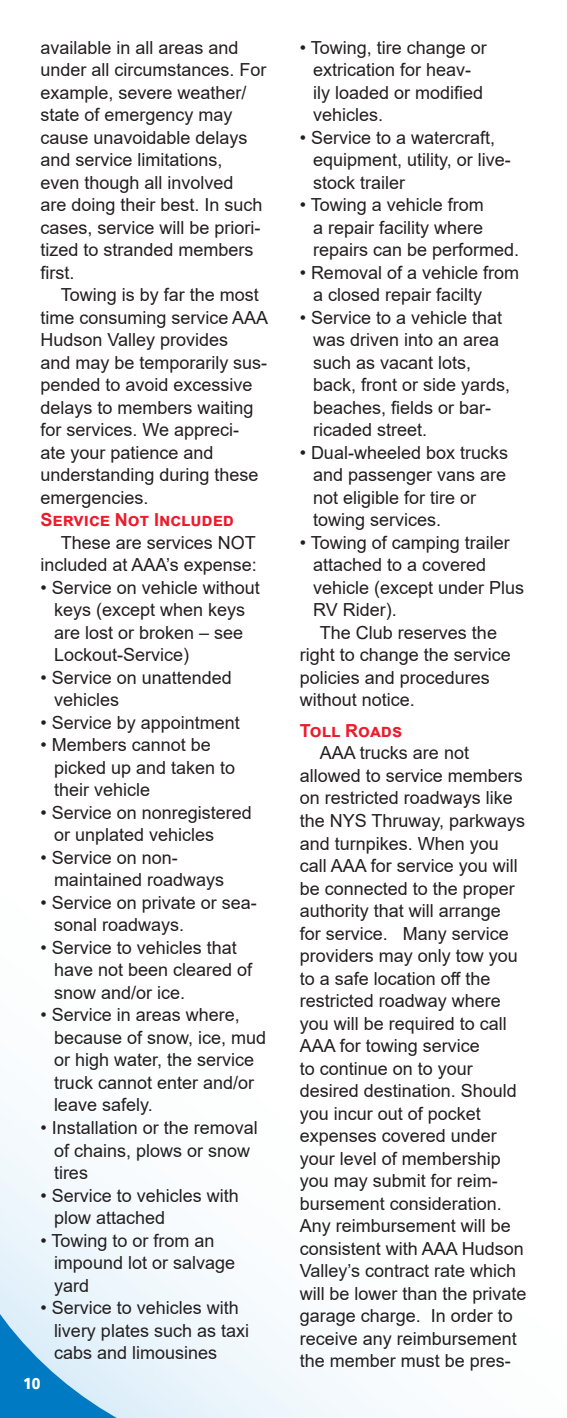
<style>
.page{position:relative;width:567px;height:1418px;background:#fff}
.page>*{position:absolute;margin:0;border:0;box-sizing:border-box;transform-origin:0 0}
.Body_Text{font:18px/22.5px "Arial";color:#231f20}
.Sub_Head_2{font:700 18px "Arial";color:#ee1b2c}
.t1{font:900 15.75px "Frutiger LT";color:#fff;scale:.9 1}
.s1{font-weight:700;color:#ee1b2c}
</style>
<div class="page">
<svg style="left:0;top:1241px;width:197px;height:177px;fill:#e6f2fa"></svg>
<p class="Body_Text" style="left:40px;top:36px;width:228px">available in all areas and under all circumstances. For example, severe weather/ state of emergency may cause unavoidable delays and service limitations,<br>even though all involved<br>are doing their best. In such cases, service will be priori&shy;tized to stranded members first.</p>
<p class="Body_Text" style="left:40px;top:283px;width:229px;text-indent:20px">Towing is by far the most time consuming service AAA<br>Hudson Valley provides<br>and may be temporarily sus&shy;pended to avoid excessive delays to members waiting for services. We appreci&shy;ate your patience and understanding during these emergencies.<br><span class="s1">Service Not Included</span></p>
<p class="Body_Text" style="left:40px;top:531px;width:218px;text-align:right">These are services NOT included at AAA’s expense:</p>
<p class="Body_Text" style="left:54px;top:576px;width:207px;text-indent:-14px">• Service on vehicle without keys (except when keys are lost or broken – see<br>Lockout-Service)</p>
<p class="Body_Text" style="left:54px;top:666px;width:179px;text-indent:-14px">• Service on unattended vehicles</p>
<p class="Body_Text" style="left:40px;top:711px;width:201px">• Service by appointment</p>
<p class="Body_Text" style="left:54px;top:733px;width:183px;text-indent:-14px">• Members cannot be picked up and taken to their vehicle</p>
<p class="Body_Text" style="left:54px;top:801px;width:199px;text-indent:-14px">• Service on nonregistered or unplated vehicles</p>
<p class="Body_Text" style="left:54px;top:846px;width:172px;text-indent:-14px">• Service on non&shy;maintained roadways</p>
<p class="Body_Text" style="left:54px;top:891px;width:204px;text-indent:-14px">• Service on private or sea&shy;sonal roadways.</p>
<p class="Body_Text" style="left:54px;top:936px;width:200px;text-indent:-14px">• Service to vehicles that have not been cleared of snow and/or ice.</p>
<p class="Body_Text" style="left:54px;top:1003px;width:214px;text-indent:-14px">• Service in areas where, because of snow, ice, mud or high water, the service truck cannot enter and/or leave safely.</p>
<p class="Body_Text" style="left:54px;top:1116px;width:205px;text-indent:-14px">• Installation or the removal of chains, plows or snow tires</p>
<p class="Body_Text" style="left:54px;top:1183px;width:186px;text-indent:-14px">• Service to vehicles with plow attached</p>
<p class="Body_Text" style="left:54px;top:1228px;width:183px;text-indent:-14px">• Towing to or from an impound lot or salvage yard</p>
<p class="Body_Text" style="left:54px;top:1296px;width:197px;text-indent:-14px">• Service to vehicles with livery plates such as taxi cabs and limousines</p>
<p class="t1" style="left:23px;top:1374px;width:21px">10</p>
<p class="Body_Text" style="left:313px;top:36px;width:175px;text-indent:-14px">• Towing, tire change or extrication for heav&shy;ily loaded or modified vehicles.</p>
<p class="Body_Text" style="left:313px;top:126px;width:199px;text-indent:-14px">• Service to a watercraft, equipment, utility, or live&shy;stock trailer</p>
<p class="Body_Text" style="left:313px;top:193px;width:208px;text-indent:-14px">• Towing a vehicle from<br>a repair facility where repairs can be performed.</p>
<p class="Body_Text" style="left:313px;top:261px;width:207px;text-indent:-14px">• Removal of a vehicle from a closed repair facilty</p>
<p class="Body_Text" style="left:313px;top:306px;width:199px;text-indent:-14px">• Service to a vehicle that was driven into an area such as vacant lots, back, front or side yards, beaches, fields or bar&shy;ricaded street.</p>
<p class="Body_Text" style="left:313px;top:441px;width:196px;text-indent:-14px">• Dual-wheeled box trucks and passenger vans are not eligible for tire or towing services.</p>
<p class="Body_Text" style="left:313px;top:531px;width:213px;text-indent:-14px">• Towing of camping trailer attached to a covered vehicle (except under Plus<br>RV Rider).</p>
<p class="Body_Text" style="left:300px;top:621px;width:213px;text-indent:20px">The Club reserves the right to change the service policies and procedures without notice.</p>
<p class="Sub_Head_2" style="left:300px;top:718px;width:104px">Toll Roads</p>
<p class="Body_Text" style="left:300px;top:742px;width:228px;text-indent:20px">AAA trucks are not allowed to service members on restricted roadways like the NYS Thruway, parkways and turnpikes. When you call AAA for service you will be connected to the proper authority that will arrange<br>for service. Many service providers may only tow you to a safe location off the restricted roadway where you will be required to call<br>AAA for towing service<br>to continue on to your desired destination. Should you incur out of pocket expenses covered under your level of membership you may submit for reim&shy;bursement consideration.<br>Any reimbursement will be consistent with AAA Hudson<br>Valley’s contract rate which will be lower than the private garage charge. In order to receive any reimbursement the member must be pres-</p>
</div>
